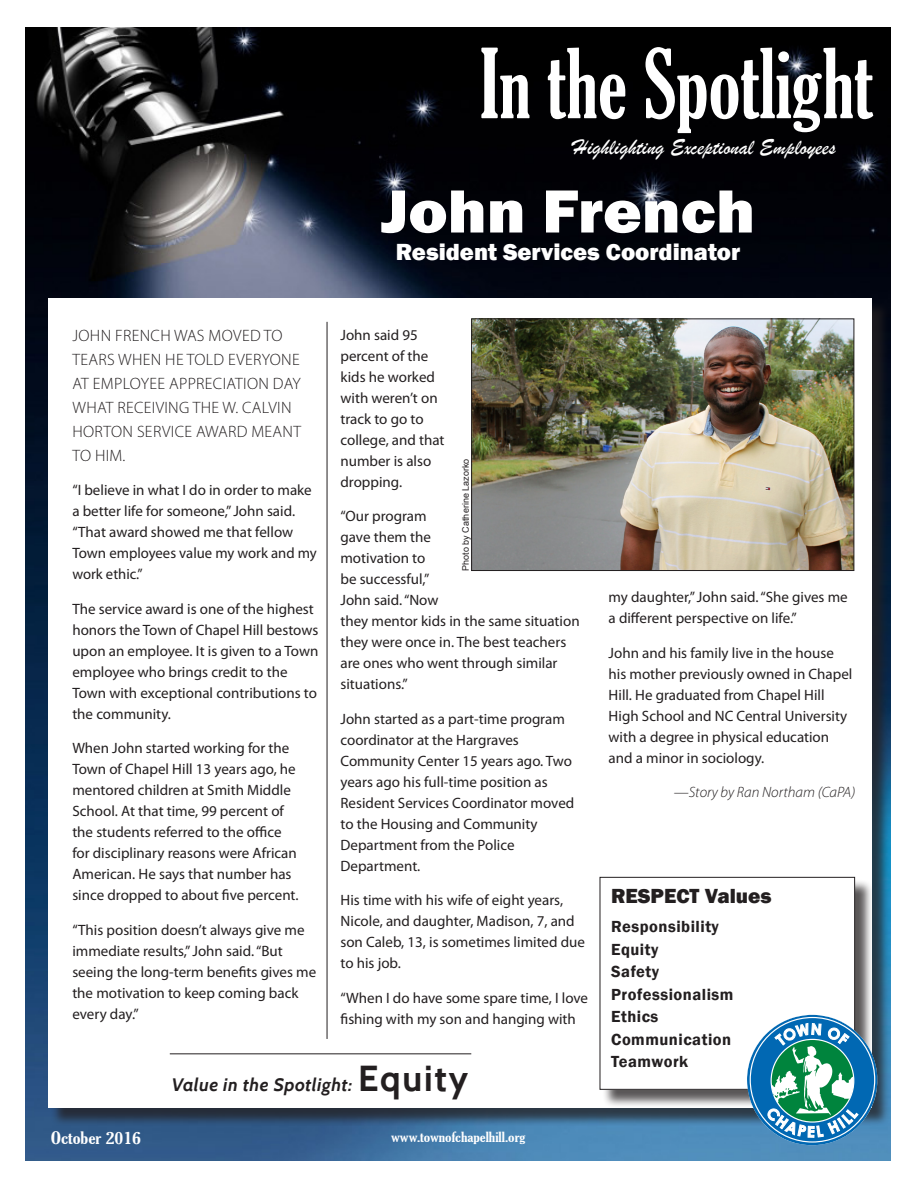
<style>
.page{position:relative;width:918px;height:1188px;background:#fff}
.page>*{position:absolute;margin:0;border:0;box-sizing:border-box;transform-origin:0 0}
.t1{font:extra-condensed 93px "Gloucester";color:#fff}
.Name{font:800 63px "Franklin Gothic";color:#fff;scale:1.05 1}
.Spotlight_Position{font:800 24px "Franklin Gothic";color:#fff}
.t2{font:22.5px "Brush Script";color:#fff}
.t3{font:800 21px "Franklin Gothic";color:#231f20}
.t4{font:italic 700 18px "Cabin";letter-spacing:.03em;color:#231f20}
.Spotlight_Intro{font:300 16.5px/24px "Myriad Pro";letter-spacing:.02em;color:#231f20}
.t5{font:600 16.5px "Franklin Gothic";letter-spacing:.03em;color:#231f20}
.t6{font:extra-condensed 16.5px "Gloucester";color:#fff;scale:1.39 1}
.Body_Text{font:15px/21px "Myriad Pro";color:#231f20}
.Body_Text-2{font:italic 300 15px "Myriad Pro";color:#231f20}
.t7{font:extra-condensed 13.5px "Gloucester";color:#fff;scale:1.39 1}
.t8{font:9px "Arial";color:#231f20}
.s1{font-style:normal;font-size:36px}
</style>
<div class="page">
<img style="left:26px;top:27px;width:865px;height:1134px">
<div style="left:50px;top:300px;width:840px;height:827px;background:#231f20;opacity:.75"></div>
<div style="left:48px;top:298px;width:823px;height:810px;background:#fff"></div>
<hr style="left:327px;top:322px;width:1px;height:717px;background:#231f20">
<div style="left:602px;top:879px;width:271px;height:229px;background:#231f20;opacity:.75"></div>
<div style="left:600px;top:877px;width:255px;height:212px;background:#fff"></div>
<div style="left:600px;top:877px;width:255px;height:213px;border:1px solid #231f20"></div>
<svg style="left:746px;top:1017px;width:108px;height:128px"></svg>
<img style="left:473px;top:321px;width:379px;height:248px">
<div style="left:471px;top:319px;width:383px;height:252px;border:1px solid #231f20"></div>
<hr style="left:170px;top:1054px;width:301px;height:1px;background:#231f20">
<p class="t1" style="left:480px;top:31px;width:395px">In the Spotlight</p>
<p class="t2" style="left:573px;top:133px;width:264px">Highlighting Exceptional Employees</p>
<p class="Name" style="left:381px;top:171px;width:358px">John French</p>
<p class="Spotlight_Position" style="left:396px;top:237px;width:346px">Resident Services Coordinator</p>
<p class="Spotlight_Intro" style="left:73px;top:323px;width:230px">JOHN FRENCH WAS MOVED TO<br>TEARS WHEN HE TOLD EVERYONE<br>AT EMPLOYEE APPRECIATION DAY<br>WHAT RECEIVING THE W. CALVIN<br>HORTON SERVICE AWARD MEANT<br>TO HIM.</p>
<p class="Body_Text" style="left:72px;top:480px;width:246px">“I believe in what I do in order to make a better life for someone,” John said. “That award showed me that fellow<br>Town employees value my work and my work ethic.”</p>
<p class="Body_Text" style="left:72px;top:598px;width:248px">The service award is one of the highest honors the Town of Chapel Hill bestows upon an employee. It is given to a Town employee who brings credit to the Town with exceptional contributions to the community.</p>
<p class="Body_Text" style="left:72px;top:738px;width:228px">When John started working for the Town of Chapel Hill 13 years ago, he mentored children at Smith Middle School. At that time, 99 percent of the students referred to the office for disciplinary reasons were African American. He says that number has since dropped to about five percent.</p>
<p class="Body_Text" style="left:72px;top:919px;width:245px">“This position doesn’t always give me immediate results,” John said. “But seeing the long-term benefits gives me the motivation to keep coming back every day.”</p>
<p class="Body_Text" style="left:340px;top:324px;width:106px">John said 95 percent of the kids he worked with weren’t on track to go to college, and that number is also dropping.</p>
<p class="Body_Text" style="left:340px;top:506px;width:241px">“Our program<br>gave them the<br>motivation to<br>be successful,”<br>John said. “Now<br>they mentor kids in the same situation they were once in. The best teachers are ones who went through similar situations.”</p>
<p class="Body_Text" style="left:340px;top:708px;width:235px">John started as a part-time program coordinator at the Hargraves<br>Community Center 15 years ago. Two years ago his full-time position as<br>Resident Services Coordinator moved to the Housing and Community<br>Department from the Police<br>Department.</p>
<p class="Body_Text" style="left:340px;top:890px;width:246px">His time with his wife of eight years,<br>Nicole, and daughter, Madison, 7, and son Caleb, 13, is sometimes limited due to his job.</p>
<p class="Body_Text" style="left:340px;top:987px;width:249px">“When I do have some spare time, I love fishing with my son and hanging with</p>
<p class="t8" style="left:460px;top:571px;width:113px;rotate:-90deg">Photo by Catherine Lazorko</p>
<p class="t6" style="left:51px;top:1128px;width:66px">October 2016</p>
<p class="t4" style="left:172px;top:1073px;width:298px">Value in the Spotlight: <span class="s1">Equity</span></p>
<p class="t7" style="left:391px;top:1129px;width:98px">www.townofchapelhill.org</p>
<p class="Body_Text" style="left:609px;top:587px;width:241px">my daughter,” John said. “She gives me a different perspective on life.”</p>
<p class="Body_Text" style="left:609px;top:642px;width:245px">John and his family live in the house his mother previously owned in Chapel Hill. He graduated from Chapel Hill High School and NC Central University with a degree in physical education and a minor in sociology.</p>
<p class="Body_Text-2" style="left:674px;top:784px;width:183px">—Story by Ran Northam (CaPA)</p>
<p class="t3" style="left:611px;top:883px;width:162px">RESPECT Values</p>
<p class="t5" style="left:611px;top:917px;width:109px">Responsibility</p>
<p class="t5" style="left:611px;top:939px;width:49px">Equity</p>
<p class="t5" style="left:611px;top:962px;width:50px">Safety</p>
<p class="t5" style="left:611px;top:984px;width:124px">Professionalism</p>
<p class="t5" style="left:611px;top:1007px;width:49px">Ethics</p>
<p class="t5" style="left:611px;top:1029px;width:122px">Communication</p>
<p class="t5" style="left:611px;top:1052px;width:79px">Teamwork</p>
</div>
